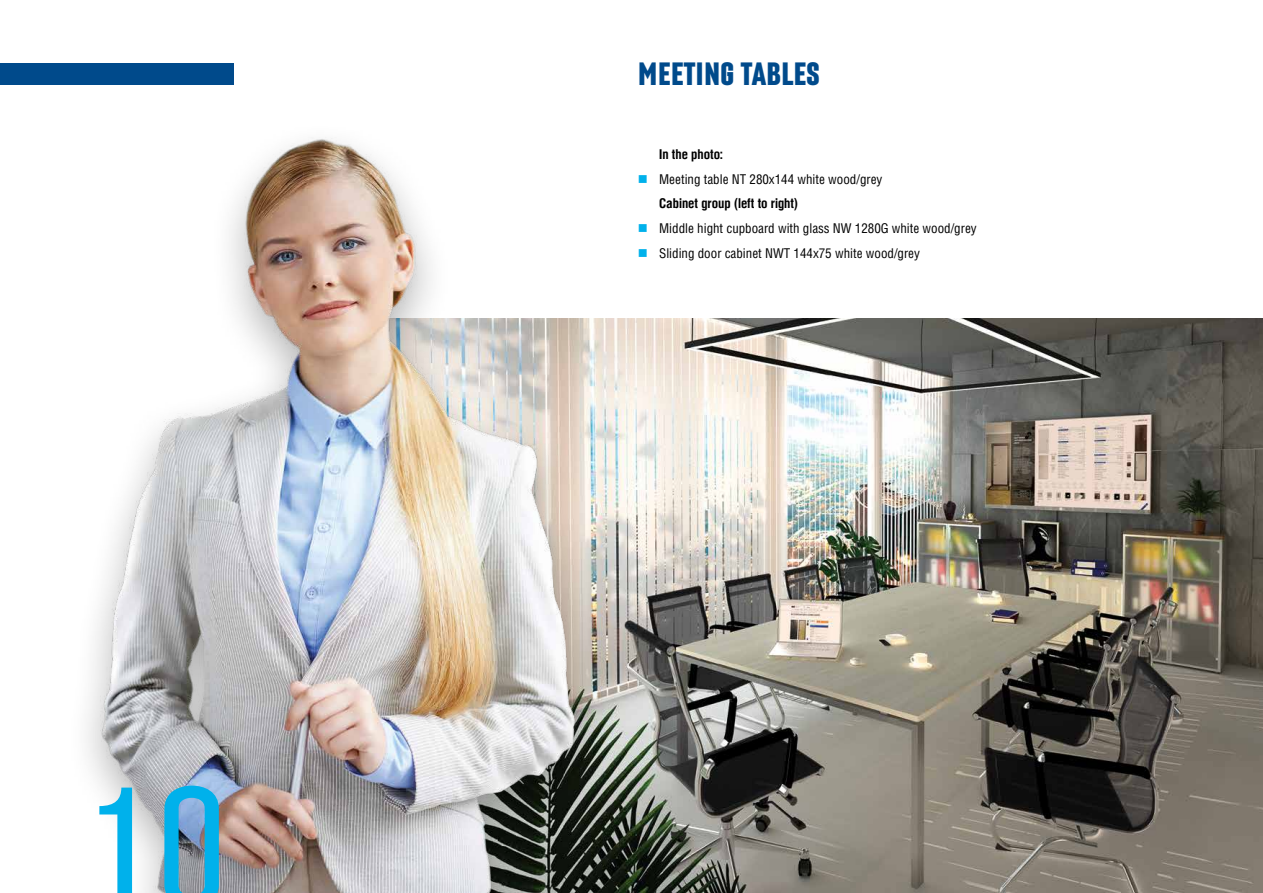
<style>
.page{position:relative;width:1263px;height:893px;background:#fff}
.page>*{position:absolute;margin:0;border:0;box-sizing:border-box;transform-origin:0 0}
.t1{font:300 165px "Laqonic 4 F Unicase";color:#00b1eb}
.t2{font:700 31.5px "Laqonic 4 F Unicase";color:#004a8b}
.t3{font:13.5px/24.8px "Helios Cond C";color:#000}
.t4{font:700 13.5px "Helios Cond C";color:#000}
.s1{color:#00b1eb}
.s2{font-weight:700}
</style>
<div class="page">
<img style="left:612px;top:319px;width:651px;height:574px">
<div style="left:66px;top:120px;width:546px;height:773px;background:#000;opacity:.3"></div>
<img style="left:66px;top:120px;width:533px;height:773px">
<div style="left:0;top:64px;width:234px;height:21px;background:#004a8b"></div>
<h1 class="t1" style="left:85px;top:759px;width:144px">10</h1>
<h2 class="t2" style="left:638px;top:57px;width:184px">MEETING TABLES</h2>
<p class="t4" style="left:659px;top:146px;width:65px">In the photo:</p>
<p class="t3" style="left:659px;top:166px;width:225px;text-indent:-21px"><span class="s1">■</span> Meeting table NT 280х144 white wood/grey<br><span class="s2">Cabinet group (left to right)</span></p>
<p class="t3" style="left:638px;top:216px;width:340px"><span class="s1">■</span> Middle hight cupboard with glass NW 1280G white wood/grey</p>
<p class="t3" style="left:638px;top:240px;width:284px"><span class="s1">■</span> Sliding door cabinet NWT 144x75 white wood/grey</p>
</div>
